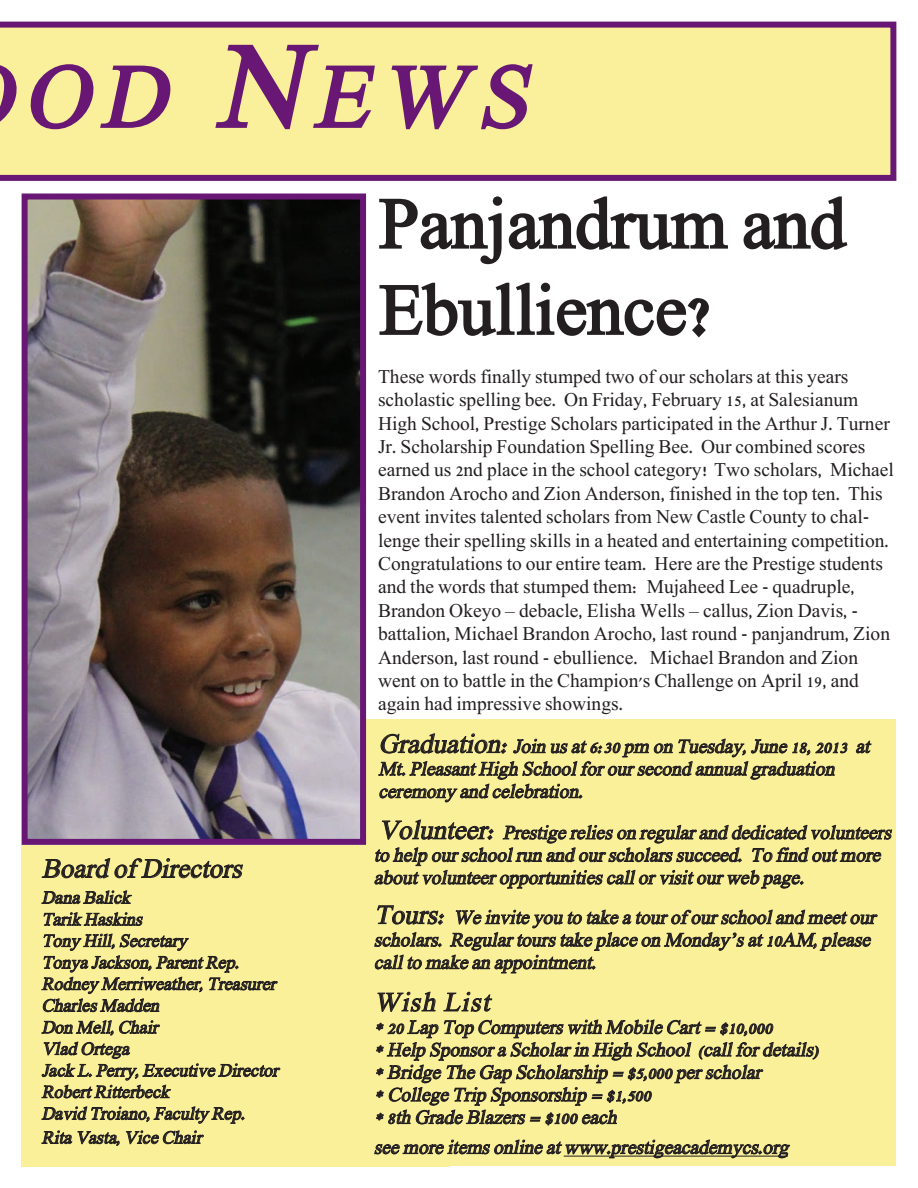
<style>
.page{position:relative;width:918px;height:1188px;background:#fff}
.page>*{position:absolute;margin:0;border:0;box-sizing:border-box;transform-origin:0 0}
.t1{font:italic 90px "Frank Ruehl";color:#681874}
.t2{font:72px/86.2px "Frank Ruehl";color:#231f20}
.t3{font:italic 27px "Frank Ruehl";color:#231f20}
.t4{font:19.5px/23.4px "Frank Ruehl";color:#231f20}
.t5{font:italic 19.5px/22.5px "Frank Ruehl";color:#231f20}
.t6{font:italic 18px/21.6px "Frank Ruehl";color:#231f20}
.s1{font-size:120px}
.s2{font-size:27px}
</style>
<div class="page">
<svg style="left:18px;top:22px;width:878px;height:159px;background:#ead996"></svg>
<svg style="left:0;top:22px;width:18px;height:159px;background:#e0ca94"></svg>
<svg style="left:28px;top:63px;width:143px;height:68px;background:#dcc493"></svg>
<svg style="left:213px;top:43px;width:163px;height:88px;background:#dbc292"></svg>
<svg style="left:390px;top:63px;width:144px;height:68px;background:#d9bf92"></svg>
<svg style="left:379px;top:196px;width:349px;height:69px"></svg>
<svg style="left:743px;top:196px;width:105px;height:54px"></svg>
<svg style="left:379px;top:282px;width:330px;height:56px"></svg>
<div style="left:364px;top:719px;width:532px;height:97px;background:#faf099"></div>
<svg style="left:856px;top:740px;width:16px;height:13px"></svg>
<svg style="left:378px;top:733px;width:470px;height:70px"></svg>
<div style="left:22px;top:845px;width:428px;height:321px;background:#faf099"></div>
<svg style="left:41px;top:858px;width:202px;height:21px"></svg>
<svg style="left:41px;top:890px;width:91px;height:14px"></svg>
<svg style="left:43px;top:912px;width:100px;height:14px"></svg>
<svg style="left:41px;top:933px;width:240px;height:166px"></svg>
<svg style="left:41px;top:1106px;width:204px;height:18px"></svg>
<svg style="left:41px;top:1130px;width:79px;height:16px"></svg>
<svg style="left:126px;top:1130px;width:78px;height:15px"></svg>
<div style="left:364px;top:887px;width:532px;height:99px;background:#faf099"></div>
<svg style="left:374px;top:905px;width:504px;height:68px"></svg>
<div style="left:364px;top:813px;width:532px;height:78px;background:#faf099"></div>
<svg style="left:374px;top:819px;width:518px;height:70px"></svg>
<div style="left:364px;top:986px;width:532px;height:180px;background:#faf099"></div>
<svg style="left:376px;top:991px;width:443px;height:135px"></svg>
<svg style="left:374px;top:1139px;width:416px;height:19px"></svg>
<hr style="left:564px;top:1156px;width:224px;height:1px;background:#231f20">
<img style="left:29px;top:201px;width:330px;height:637px">
<div style="left:22px;top:194px;width:344px;height:651px;border:6px solid #681874"></div>
<h1 class="t1" style="left:23px;top:60px;width:524px">OD <span class="s1">N</span>EWS</h1>
<h3 class="t3" style="left:42px;top:858px;width:207px">Board of Directors</h3>
<p class="t6" style="left:42px;top:888px;width:242px">Dana Balick<br>Tarik haskins<br>Tony hill,Secretary<br>Tonya Jackson,ParentRep .<br>Rodney Merriweather,Treasurer<br>CharlesMadden<br>Don Mell,Chair<br>Vlad Ortega<br>Jack L.Perry,Executive Director<br>RobertRitterbeck<br>David Troiano,Faculty Rep .</p>
<p class="t6" style="left:42px;top:1128px;width:165px">Rita Vasta,Vice Chair</p>
<h2 class="t2" style="left:379px;top:187px;width:468px">Panjandrum and<br>Ebullience?</h2>
<p class="t4" style="left:378px;top:366px;width:517px">These words finally stumped two of our scholars at this years scholastic spelling bee. On Friday, February 15, at Salesianum high School, Prestige Scholars participated in the Arthur J. Turner Jr. Scholarship Foundation Spelling Bee. Our combined scores earned us 2nd place in the school category! Two scholars, Michael Brandon Arocho and Zion Anderson, finished in the top ten. This event invites talented scholars from New Castle County to chal&shy;lenge their spelling skills in a heated and entertaining competition.<br>Congratulations to our entire team. here are the Prestige students and the words that stumped them: Mujaheed Lee - quadruple, Brandon Okeyo – debacle, Elisha Wells – callus, Zion Davis, - battalion, Michael Brandon Arocho, last round - panjandrum, Zion Anderson, last round - ebullience. Michael Brandon and Zion went on to battle in the Champion's Challenge on April 19, and again had impressive showings.</p>
<p class="t5" style="left:378px;top:737px;width:497px"><span class="s2">Graduation:</span> Join usat6:30 pm on Tuesday,June 18,2013 at<br>Mt.Pleasanthigh Schoolforoursecond annualgraduation ceremony and celebration.</p>
<p class="t5" style="left:374px;top:823px;width:523px"><span class="s2">Volunteer:</span> Prestige relieson regularand dedicated volunteers to help ourschoolrun and ourscholars succeed. To find outmore aboutvolunteeropp ortunitiescallorvisitourweb p age.</p>
<p class="t5" style="left:374px;top:908px;width:507px"><span class="s2">Tours:</span> We invite you to take a tourof ourschooland meetour scholars. Regulartourstake p lace on Monday’sat10AM,p lease callto make an app ointment.</p>
<h3 class="t3" style="left:374px;top:991px;width:123px">Wish List</h3>
<p class="t5" style="left:374px;top:1018px;width:450px">* 20Lap Top Computerswith Mobile Cart= $10,000<br>* help Sp onsora Scholarin high School (callfordetails) * Bridge The Gap Scholarship = $5,000 p erscholar<br>* College Trip Sponsorship = $1,500<br>* 8th Grade Blazers = $100each</p>
<p class="t5" style="left:374px;top:1138px;width:420px">see more itemsonline atwww.prestigeacademycs.org</p>
</div>
